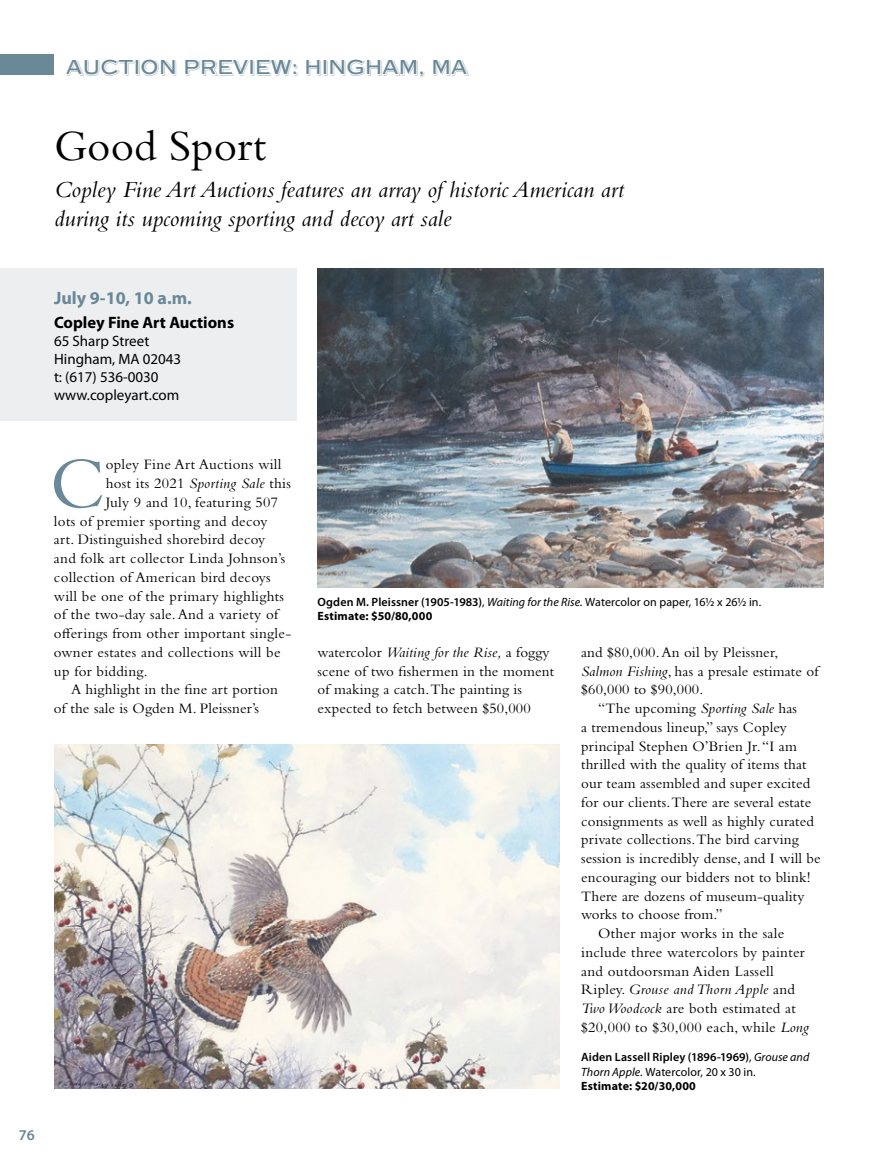
<style>
.page{position:relative;width:891px;height:1161px;background:#fff}
.page>*{position:absolute;margin:0;border:0;box-sizing:border-box;transform-origin:0 0}
.t1{font:75.2px "Bembo Std";color:#698898}
.t2{font:45px "Bembo Std";color:#000}
.t3{font:italic 24px/28.8px "Bembo Std";color:#000}
.t4{font:21px "Steelplate Gothic Shaded";color:#698898}
.t5{font:700 18px "Myriad Pro";color:#698898}
.t6{font:700 16.4px "Myriad Pro";color:#000}
.t7{font:15px/18.8px "Bembo Std";letter-spacing:.01em;color:#000}
.t8{font:15px/18px "Myriad Pro";color:#000}
.t9{font:italic 15px "Bembo Std";letter-spacing:.02em;color:#000}
.t10{font:600 15px "Myriad Pro";color:#698898}
.t11{font:12px/14.4px "Myriad Pro";letter-spacing:.005em;color:#000}
.t12{font:600 12px/14.4px "Myriad Pro";letter-spacing:.01em;color:#000}
.s1{font-style:italic}
.s2{font-weight:600}
.s3{font-weight:700}
.s4{font-style:normal}
.s5{font-weight:400}
.s6{font-weight:400;font-style:italic}
</style>
<div class="page">
<div style="left:0;top:54px;width:54px;height:21px;background:#698898"></div>
<div style="left:0;top:269px;width:296px;height:152px;background:#edeeef"></div>
<img style="left:54px;top:744px;width:506px;height:345px">
<img style="left:318px;top:269px;width:506px;height:319px">
<h3 class="t4" style="left:67px;top:54px;width:403px">AUCTION PREVIEW: HINGHAM, MA</h3>
<h2 class="t2" style="left:54px;top:120px;width:214px">Good Sport</h2>
<h3 class="t3" style="left:54px;top:175px;width:571px">Copley Fine Art Auctions features an array of historic American art during its upcoming sporting and decoy art sale</h3>
<p class="t5" style="left:54px;top:287px;width:139px">July 9-10, 10 a.m.</p>
<p class="t6" style="left:54px;top:313px;width:182px">Copley Fine Art Auctions</p>
<p class="t8" style="left:54px;top:332px;width:129px">65 Sharp Street<br>Hingham, MA 02043 t: (617) 536-0030 www.copleyart.com</p>
<h1 class="t1" style="left:50px;top:440px;width:56px">C</h1>
<p class="t7" style="left:106px;top:455px;width:177px">opley Fine Art Auctions will</p>
<p class="t7" style="left:106px;top:474px;width:187px">host its 2021 <span class="s1">Sporting Sale</span> this</p>
<p class="t7" style="left:106px;top:493px;width:174px">July 9 and 10, featuring 507</p>
<p class="t7" style="left:54px;top:511px;width:215px">lots of premier sporting and decoy</p>
<p class="t7" style="left:54px;top:530px;width:213px">art. Distinguished shorebird decoy</p>
<p class="t7" style="left:54px;top:549px;width:233px">and folk art collector Linda Johnson’s</p>
<p class="t7" style="left:54px;top:568px;width:218px">collection of American bird decoys</p>
<p class="t7" style="left:54px;top:586px;width:232px">will be one of the primary highlights</p>
<p class="t7" style="left:54px;top:605px;width:226px">of the two-day sale. And a variety of</p>
<p class="t7" style="left:54px;top:624px;width:239px">offerings from other important single-</p>
<p class="t7" style="left:54px;top:643px;width:228px">owner estates and collections will be</p>
<p class="t7" style="left:54px;top:661px;width:95px">up for bidding.</p>
<p class="t7" style="left:71px;top:680px;width:208px">A highlight in the fine art portion</p>
<p class="t7" style="left:54px;top:699px;width:207px">of the sale is Ogden M. Pleissner’s</p>
<p class="t10" style="left:19px;top:1125px;width:18px">76</p>
<p class="t11" style="left:318px;top:595px;width:445px"><span class="s2">Ogden M. Pleissner (1905-1983)</span>, <span class="s1">Waiting for the Rise.</span> Watercolor on paper, 16½ x 26½ in.<br><span class="s3">Estimate: $50/80,000</span></p>
<p class="t7" style="left:318px;top:643px;width:238px">watercolor <span class="s1">Waiting for the Rise,</span> a foggy scene of two fishermen in the moment of making a catch. The painting is expected to fetch between $50,000</p>
<p class="t7" style="left:581px;top:643px;width:239px">and $80,000. An oil by Pleissner,<br><span class="s1">Salmon Fishing</span>, has a presale estimate of $60,000 to $90,000.</p>
<p class="t7" style="left:598px;top:699px;width:201px">“The upcoming <span class="s1">Sporting Sale</span> has</p>
<p class="t7" style="left:581px;top:718px;width:207px">a tremendous lineup,” says Copley</p>
<p class="t7" style="left:581px;top:736px;width:217px">principal Stephen O’Brien Jr. “I am</p>
<p class="t7" style="left:581px;top:755px;width:227px">thrilled with the quality of items that</p>
<p class="t7" style="left:581px;top:774px;width:231px">our team assembled and super excited</p>
<p class="t7" style="left:581px;top:793px;width:232px">for our clients. There are several estate</p>
<p class="t7" style="left:581px;top:811px;width:234px">consignments as well as highly curated</p>
<p class="t7" style="left:581px;top:830px;width:219px">private collections. The bird carving</p>
<p class="t7" style="left:581px;top:849px;width:241px">session is incredibly dense, and I will be</p>
<p class="t7" style="left:581px;top:868px;width:231px">encouraging our bidders not to blink!</p>
<p class="t7" style="left:581px;top:886px;width:225px">There are dozens of museum-quality</p>
<p class="t7" style="left:581px;top:905px;width:143px">works to choose from.”</p>
<p class="t7" style="left:598px;top:924px;width:188px">Other major works in the sale</p>
<p class="t7" style="left:581px;top:943px;width:225px">include three watercolors by painter</p>
<p class="t7" style="left:581px;top:961px;width:194px">and outdoorsman Aiden Lassell</p>
<p class="t9" style="left:581px;top:981px;width:215px"><span class="s4">Ripley.</span> Grouse and Thorn Apple <span class="s4">and</span></p>
<p class="t7" style="left:581px;top:999px;width:216px"><span class="s1">Two Woodcock</span> are both estimated at</p>
<p class="t7" style="left:581px;top:1018px;width:229px">$20,000 to $30,000 each, while <span class="s1">Long</span></p>
<p class="t12" style="left:581px;top:1050px;width:230px">Aiden Lassell Ripley (1896-1969)<span class="s5">,</span> <span class="s6">Grouse and<br>Thorn Apple.</span> <span class="s5">Watercolor, 20 x 30 in.<br></span><span class="s3">Estimate: $20/30,000</span></p>
</div>
